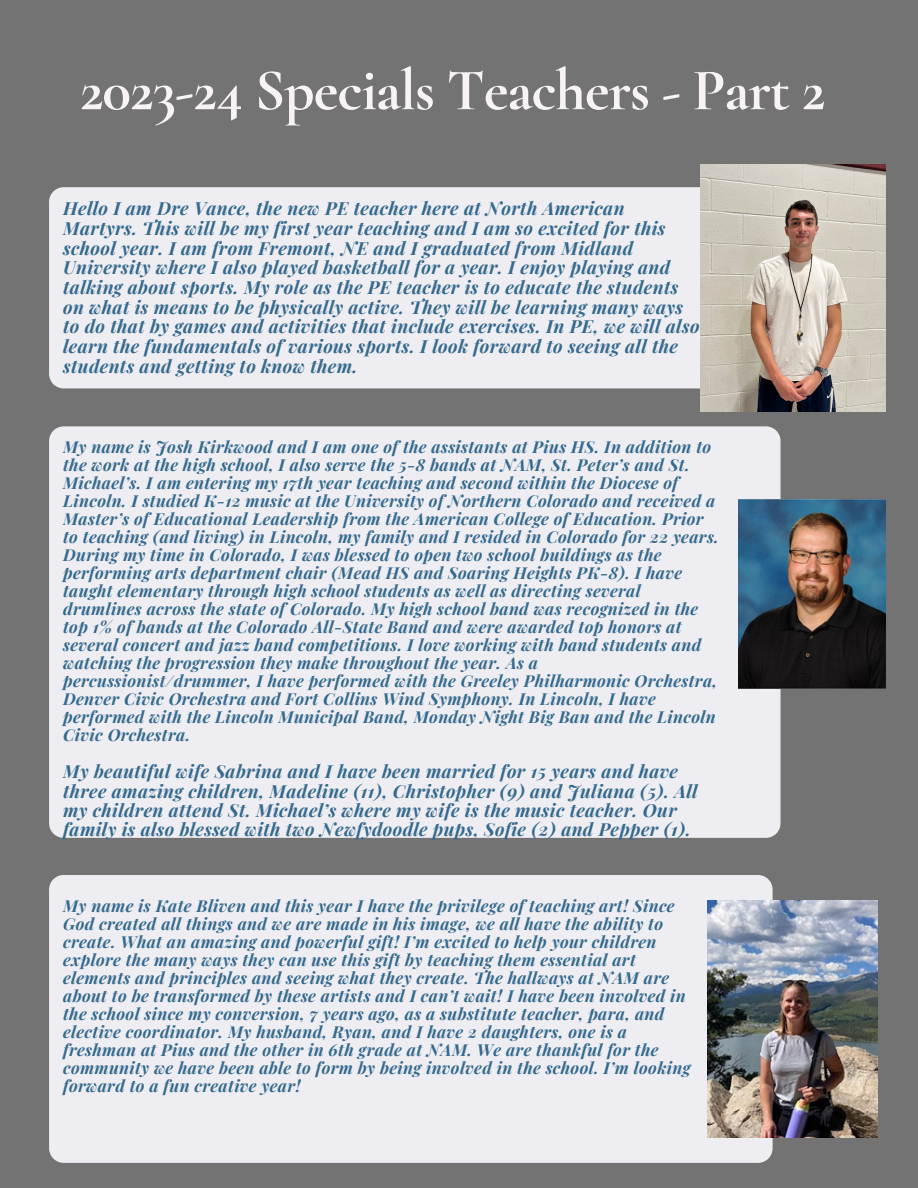
<style>
.page{position:relative;width:918px;height:1188px;background:#737373}
.page>*{position:absolute;margin:0;border:0;box-sizing:border-box;transform-origin:0 0}
.t1{font:700 59.4px "Cormorant Garamond";letter-spacing:-.02em;color:#f8f4f3}
.t2{font:italic 700 18.15px/19.8px "Playfair Display";letter-spacing:.02em;color:#356a8e}
.t3{font:italic 700 18px/19.2px "Playfair Display";letter-spacing:.02em;color:#356a8e}
.t4{font:italic 700 16.5px/18px "Playfair Display";letter-spacing:.02em;color:#356a8e}
</style>
<div class="page">
<div style="left:49px;top:187px;width:651px;height:201px;background:#eeedf2"></div>
<div style="left:49px;top:875px;width:724px;height:288px;background:#eeedf2"></div>
<div style="left:49px;top:426px;width:732px;height:412px;background:#eeedf2"></div>
<img style="left:700px;top:164px;width:186px;height:248px">
<img style="left:708px;top:900px;width:170px;height:237px">
<img style="left:738px;top:499px;width:148px;height:189px">
<p class="t1" style="left:80px;top:54px;width:747px">2023-24 Specials Teachers - Part 2</p>
<p class="t2" style="left:63px;top:198px;width:638px">Hello I am Dre Vance, the new PE teacher here at North American Martyrs. This will be my first year teaching and I am so excited for this school year. I am from Fremont, NE and I graduated from Midland University where I also played basketball for a year. I enjoy playing and talking about sports. My role as the PE teacher is to educate the students on what is means to be physically active. They will be learning many ways to do that by games and activities that include exercises. In PE, we will also learn the fundamentals of various sports. I look forward to seeing all the students and getting to know them.</p>
<p class="t4" style="left:63px;top:437px;width:657px">My name is Josh Kirkwood and I am one of the assistants at Pius HS. In addition to the work at the high school, I also serve the 5-8 bands at NAM, St. Peter’s and St.<br>Michael’s. I am entering my 17th year teaching and second within the Diocese of Lincoln. I studied K-12 music at the University of Northern Colorado and received a Master’s of Educational Leadership from the American College of Education. Prior to teaching (and living) in Lincoln, my family and I resided in Colorado for 22 years.<br>During my time in Colorado, I was blessed to open two school buildings as the performing arts department chair (Mead HS and Soaring Heights PK-8). I have taught elementary through high school students as well as directing several drumlines across the state of Colorado. My high school band was recognized in the top 1% of bands at the Colorado All-State Band and were awarded top honors at several concert and jazz band competitions. I love working with band students and watching the progression they make throughout the year. As a percussionist/drummer, I have performed with the Greeley Philharmonic Orchestra, Denver Civic Orchestra and Fort Collins Wind Symphony. In Lincoln, I have performed with the Lincoln Municipal Band, Monday Night Big Ban and the Lincoln Civic Orchestra.</p>
<p class="t3" style="left:63px;top:761px;width:636px">My beautiful wife Sabrina and I have been married for 15 years and have three amazing children, Madeline (11), Christopher (9) and Juliana (5). All my children attend St. Michael’s where my wife is the music teacher. Our family is also blessed with two Newfydoodle pups, Sofie (2) and Pepper (1).</p>
<p class="t4" style="left:63px;top:896px;width:629px">My name is Kate Bliven and this year I have the privilege of teaching art! Since God created all things and we are made in his image, we all have the ability to create. What an amazing and powerful gift! I’m excited to help your children explore the many ways they can use this gift by teaching them essential art elements and principles and seeing what they create. The hallways at NAM are about to be transformed by these artists and I can’t wait! I have been involved in the school since my conversion, 7 years ago, as a substitute teacher, para, and elective coordinator. My husband, Ryan, and I have 2 daughters, one is a freshman at Pius and the other in 6th grade at NAM. We are thankful for the community we have been able to form by being involved in the school. I’m looking forward to a fun creative year!</p>
</div>
